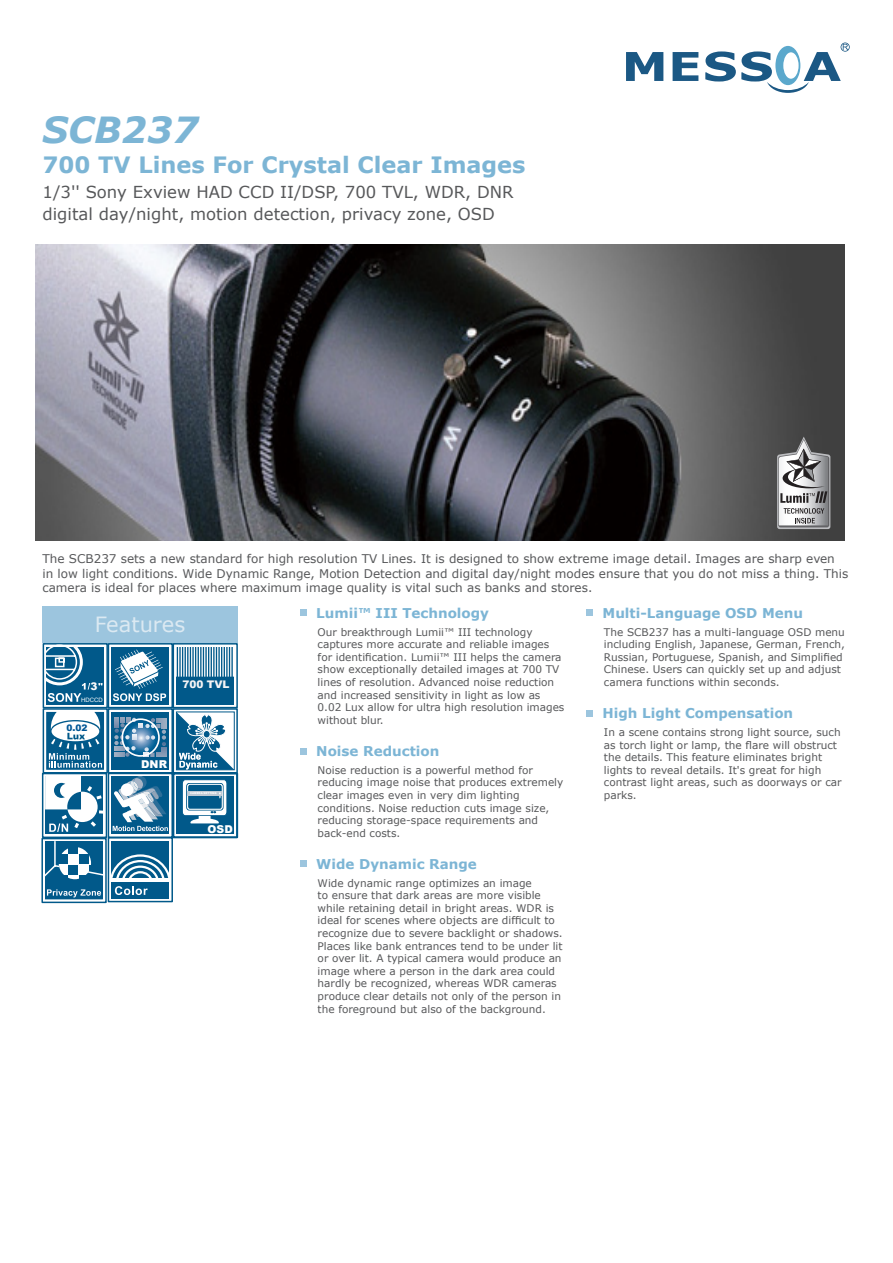
<style>
.page{position:relative;width:893px;height:1263px;background:#fff}
.page>*{position:absolute;margin:0;border:0;box-sizing:border-box;transform-origin:0 0}
._1_model_number{font:italic 700 36px "Verdana";color:#7cb5d5}
._2__model_name{font:700 22.5px "Verdana";color:#7cb5d5}
.t1{font:21px "Verdana";color:#dbe9f2}
._3__main_feature_des{font:16.5px "Verdana";color:#57585a}
._2__model_name-2{font:16.5px "Verdana";color:#57585a}
._5__main_feature_tit{font:700 13.5px "Verdana";color:#7cb5d5}
._4__product_introduc{font:12px "Verdana";color:#57585a}
.t2{font:900 10.8px "Arial";color:#fff}
._6__main_feature_con{font:10.5px/12.6px "Verdana";color:#57585a}
.t3{font:900 10.5px "Arial";color:#f5f4f5}
.t4{font:900 10.5px "Arial";color:#fbfbfd}
.t5{font:900 9px "Arial";color:#005796}
.t6{font:6px "Arial";color:#fff}
.t7{font:900 2.7px "Arial";color:#fff}
</style>
<div class="page">
<svg style="left:626px;top:52px;width:37px;height:29px"></svg>
<svg style="left:673px;top:52px;width:25px;height:29px"></svg>
<svg style="left:705px;top:43px;width:145px;height:50px"></svg>
<div style="left:300px;top:609px;width:7px;height:7px;background:#9cc5de"></div>
<div style="left:300px;top:748px;width:7px;height:6px;background:#9cc5de"></div>
<div style="left:300px;top:860px;width:7px;height:7px;background:#9cc5de"></div>
<div style="left:586px;top:609px;width:7px;height:7px;background:#9cc5de"></div>
<div style="left:586px;top:710px;width:7px;height:7px;background:#9cc5de"></div>
<div style="left:43px;top:606px;width:195px;height:37px;background:#9cc5de"></div>
<img style="left:35px;top:244px;width:809px;height:296px">
<svg style="left:777px;top:437px;width:53px;height:92px"></svg>
<div style="left:108px;top:773px;width:65px;height:65px;border:2px solid #01598a"></div>
<div style="left:111px;top:776px;width:58px;height:58px;background:#01598a"></div>
<svg style="left:113px;top:776px;width:55px;height:55px"></svg>
<div style="left:42px;top:773px;width:65px;height:65px;border:2px solid #01598a"></div>
<div style="left:45px;top:776px;width:58px;height:58px;background:#01598a"></div>
<svg style="left:45px;top:776px;width:62px;height:56px"></svg>
<svg style="left:176px;top:711px;width:59px;height:59px"></svg>
<div style="left:173px;top:708px;width:65px;height:65px;border:2px solid #01598a"></div>
<svg style="left:176px;top:712px;width:58px;height:58px"></svg>
<div style="left:203px;top:730px;width:7px;height:8px;background:#01598a;border-radius:50%"></div>
<div style="left:203px;top:730px;width:7px;height:8px;border:1px solid #fff;border-radius:50%"></div>
<div style="left:108px;top:708px;width:65px;height:65px;border:2px solid #01598a"></div>
<div style="left:111px;top:712px;width:58px;height:58px;background:#01598a"></div>
<svg style="left:114px;top:718px;width:52px;height:39px"></svg>
<div style="left:121px;top:718px;width:39px;height:39px;border:2px solid #fff;border-radius:50%"></div>
<div style="left:176px;top:776px;width:58px;height:58px;background:#01598a"></div>
<div style="left:172px;top:772px;width:66px;height:66px;border:2px solid #01598a"></div>
<svg style="left:182px;top:779px;width:45px;height:44px"></svg>
<div style="left:43px;top:643px;width:65px;height:65px;border:2px solid #01598a"></div>
<div style="left:46px;top:647px;width:58px;height:58px;background:#01598a"></div>
<svg style="left:43px;top:643px;width:47px;height:59px"></svg>
<div style="left:43px;top:708px;width:65px;height:65px;border:2px solid #01598a"></div>
<svg style="left:46px;top:712px;width:58px;height:58px"></svg>
<div style="left:108px;top:643px;width:65px;height:65px;border:2px solid #01598a"></div>
<div style="left:111px;top:647px;width:58px;height:58px;background:#01598a"></div>
<svg style="left:113px;top:649px;width:53px;height:52px"></svg>
<svg style="left:176px;top:647px;width:58px;height:58px;background:#116391"></svg>
<div style="left:173px;top:643px;width:65px;height:65px;border:2px solid #01598a"></div>
<hr style="left:175px;top:647px;width:2px;height:30px;background:#fff">
<hr style="left:178px;top:647px;width:1px;height:30px;background:#fff">
<hr style="left:181px;top:647px;width:1px;height:30px;background:#fff">
<hr style="left:183px;top:647px;width:2px;height:30px;background:#fff">
<hr style="left:186px;top:647px;width:1px;height:30px;background:#fff">
<hr style="left:188px;top:647px;width:2px;height:30px;background:#fff">
<hr style="left:191px;top:647px;width:1px;height:30px;background:#fff">
<hr style="left:194px;top:647px;width:1px;height:30px;background:#fff">
<hr style="left:196px;top:647px;width:2px;height:30px;background:#fff">
<hr style="left:199px;top:647px;width:1px;height:30px;background:#fff">
<hr style="left:202px;top:647px;width:1px;height:30px;background:#fff">
<hr style="left:204px;top:647px;width:1px;height:30px;background:#fff">
<hr style="left:207px;top:647px;width:1px;height:30px;background:#fff">
<hr style="left:209px;top:647px;width:2px;height:30px;background:#fff">
<hr style="left:212px;top:647px;width:1px;height:30px;background:#fff">
<hr style="left:215px;top:647px;width:1px;height:30px;background:#fff">
<hr style="left:217px;top:647px;width:1px;height:30px;background:#fff">
<hr style="left:220px;top:647px;width:1px;height:30px;background:#fff">
<hr style="left:222px;top:647px;width:2px;height:30px;background:#fff">
<hr style="left:225px;top:647px;width:1px;height:30px;background:#fff">
<hr style="left:228px;top:647px;width:1px;height:30px;background:#fff">
<hr style="left:230px;top:647px;width:1px;height:30px;background:#fff">
<hr style="left:233px;top:647px;width:1px;height:30px;background:#fff">
<div style="left:41px;top:838px;width:66px;height:65px;border:2px solid #01598a"></div>
<div style="left:108px;top:837px;width:65px;height:65px;border:2px solid #01598a"></div>
<svg style="left:42px;top:840px;width:130px;height:59px"></svg>
<hr style="left:110px;top:878px;width:60px;height:4px;background:#fff">
<p class="_1_model_number" style="left:43px;top:107px;width:157px">SCB237</p>
<p class="_2__model_name" style="left:43px;top:151px;width:485px">700 TV Lines For Crystal Clear Images</p>
<p class="_2__model_name-2" style="left:43px;top:181px;width:472px">1/3'' Sony Exview HAD CCD II/DSP, 700 TVL, WDR, DNR</p>
<p class="_3__main_feature_des" style="left:43px;top:204px;width:454px">digital day/night, motion detection, privacy zone, OSD</p>
<p class="_4__product_introduc" style="left:43px;top:551px;width:794px">The SCB237 sets a new standard for high resolution TV Lines. It is designed to show extreme image detail. Images are sharp even</p>
<p class="_4__product_introduc" style="left:43px;top:566px;width:807px">in low light conditions. Wide Dynamic Range, Motion Detection and digital day/night modes ensure that you do not miss a thing. This</p>
<p class="_4__product_introduc" style="left:43px;top:580px;width:551px">camera is ideal for places where maximum image quality is vital such as banks and stores.</p>
<p class="t1" style="left:95px;top:611px;width:92px">Features</p>
<p class="t4" style="left:91px;top:678px;width:9px">3</p>
<p class="t6" style="left:81px;top:696px;width:23px">HDCCD</p>
<p class="t5" style="left:67px;top:722px;width:23px">0.02</p>
<p class="t3" style="left:182px;top:676px;width:49px">700 TVL</p>
<p class="t2" style="left:141px;top:756px;width:27px">DNR</p>
<p class="t7" style="left:190px;top:791px;width:28px">CAMERA SETTING</p>
<p class="t2" style="left:208px;top:821px;width:27px">OSD</p>
<p class="_5__main_feature_tit" style="left:316px;top:604px;width:174px">Lumii™ III Technology</p>
<p class="_6__main_feature_con" style="left:318px;top:625px;width:248px">Our breakthrough Lumii™ III technology captures more accurate and reliable images for identification. Lumii™ III helps the camera show exceptionally detailed images at 700 TV lines of resolution. Advanced noise reduction and increased sensitivity in light as low as 0.02 Lux allow for ultra high resolution images without blur.</p>
<p class="_5__main_feature_tit" style="left:316px;top:742px;width:125px">Noise Reduction</p>
<p class="_6__main_feature_con" style="left:318px;top:763px;width:247px">Noise reduction is a powerful method for reducing image noise that produces extremely clear images even in very dim lighting conditions. Noise reduction cuts image size, reducing storage-space requirements and back-end costs.</p>
<p class="_5__main_feature_tit" style="left:316px;top:855px;width:162px">Wide Dynamic Range</p>
<p class="_6__main_feature_con" style="left:318px;top:876px;width:247px">Wide dynamic range optimizes an image<br>to ensure that dark areas are more visible while retaining detail in bright areas. WDR is ideal for scenes where objects are difficult to recognize due to severe backlight or shadows.<br>Places like bank entrances tend to be under lit or over lit. A typical camera would produce an image where a person in the dark area could hardly be recognized, whereas WDR cameras produce clear details not only of the person in the foreground but also of the background.</p>
<p class="_5__main_feature_tit" style="left:603px;top:604px;width:202px">Multi-Language OSD Menu</p>
<p class="_6__main_feature_con" style="left:604px;top:625px;width:243px">The SCB237 has a multi-language OSD menu including English, Japanese, German, French, Russian, Portuguese, Spanish, and Simplified Chinese. Users can quickly set up and adjust camera functions within seconds.</p>
<p class="_5__main_feature_tit" style="left:603px;top:704px;width:192px">High Light Compensation</p>
<p class="_6__main_feature_con" style="left:604px;top:725px;width:239px">In a scene contains strong light source, such as torch light or lamp, the flare will obstruct the details. This feature eliminates bright lights to reveal details. It's great for high contrast light areas, such as doorways or car parks.</p>
</div>
